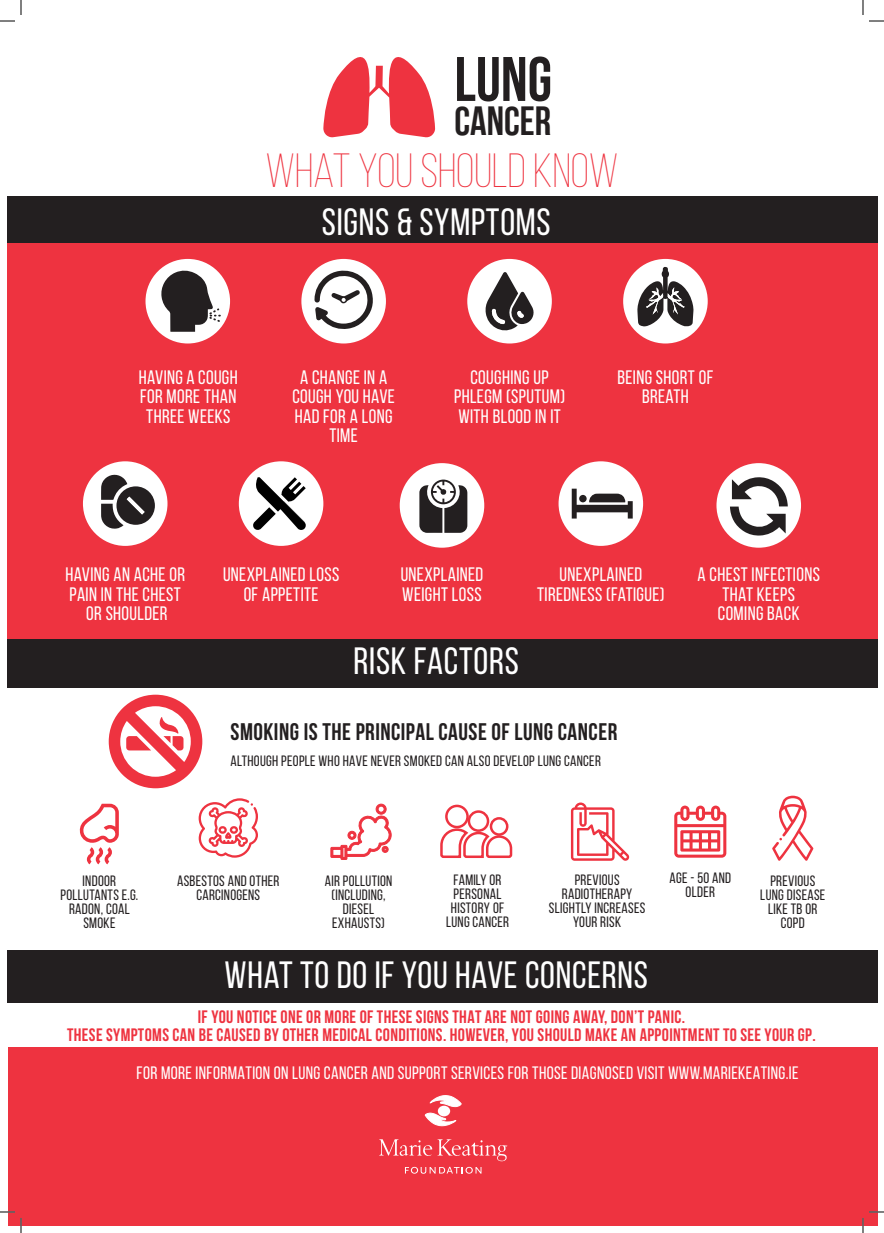
<style>
.page{position:relative;width:884px;height:1233px;background:#fff}
.page>*{position:absolute;margin:0;border:0;box-sizing:border-box;transform-origin:0 0}
.t1{font:62.7px "Bebas Neue";color:#231f20}
.t2{font:300 48px "Bebas Neue";color:#ee3340}
.t3{font:40.7px "Bebas Neue";color:#231f20}
.t4{font:38px "Bebas Neue";letter-spacing:.02em;color:#fff}
.t5{font:700 24px "Bebas Neue";letter-spacing:.02em;color:#231f20}
.t6{font:19.5px/19.5px "Bebas Neue";letter-spacing:.02em;color:#fff;text-align:center}
.t7{font:700 18px/18px "Bebas Neue";letter-spacing:.02em;color:#ee3340;text-align:center}
.t8{font:18px "Bebas Neue";letter-spacing:.02em;color:#fff}
.t9{font:15px/14px "Bebas Neue";letter-spacing:.02em;color:#231f20;text-align:center}
</style>
<div class="page">
<div style="left:7px;top:196px;width:870px;height:52px;background:#231f20"></div>
<div style="left:7px;top:635px;width:870px;height:52px;background:#231f20"></div>
<div style="left:7px;top:950px;width:870px;height:53px;background:#231f20"></div>
<div style="left:7px;top:244px;width:870px;height:395px;background:#ee3340"></div>
<svg style="left:323px;top:57px;width:112px;height:81px"></svg>
<div style="left:145px;top:259px;width:85px;height:84px;background:#fff;border-radius:50%"></div>
<svg style="left:161px;top:270px;width:60px;height:62px"></svg>
<div style="left:301px;top:259px;width:85px;height:84px;background:#fff;border-radius:50%"></div>
<svg style="left:314px;top:269px;width:60px;height:60px"></svg>
<div style="left:623px;top:259px;width:85px;height:84px;background:#fff;border-radius:50%"></div>
<svg style="left:637px;top:267px;width:57px;height:59px"></svg>
<div style="left:467px;top:259px;width:85px;height:84px;background:#fff;border-radius:50%"></div>
<svg style="left:485px;top:272px;width:49px;height:59px"></svg>
<div style="left:83px;top:461px;width:84px;height:85px;background:#fff;border-radius:50%"></div>
<svg style="left:101px;top:473px;width:54px;height:56px"></svg>
<svg style="left:127px;top:496px;width:18px;height:18px"></svg>
<div style="left:239px;top:461px;width:84px;height:85px;background:#fff;border-radius:50%"></div>
<svg style="left:253px;top:477px;width:53px;height:53px"></svg>
<div style="left:558px;top:461px;width:85px;height:85px;background:#fff;border-radius:50%"></div>
<svg style="left:572px;top:488px;width:61px;height:30px"></svg>
<div style="left:579px;top:495px;width:8px;height:7px;background:#231f20;border-radius:50%"></div>
<div style="left:400px;top:463px;width:84px;height:85px;background:#fff;border-radius:50%"></div>
<svg style="left:419px;top:479px;width:48px;height:54px"></svg>
<div style="left:716px;top:463px;width:85px;height:85px;background:#fff;border-radius:50%"></div>
<svg style="left:109px;top:694px;width:93px;height:94px"></svg>
<svg style="left:80px;top:803px;width:39px;height:61px"></svg>
<svg style="left:330px;top:803px;width:61px;height:57px"></svg>
<svg style="left:199px;top:798px;width:59px;height:59px"></svg>
<div style="left:445px;top:804px;width:24px;height:24px;border:2px solid #ee3340;border-radius:50%"></div>
<svg style="left:440px;top:809px;width:73px;height:49px"></svg>
<svg style="left:571px;top:802px;width:58px;height:58px"></svg>
<svg style="left:674px;top:805px;width:52px;height:52px"></svg>
<div style="left:8px;top:1047px;width:869px;height:179px;background:#ee3340"></div>
<svg style="left:379px;top:1139px;width:128px;height:34px"></svg>
<svg style="left:425px;top:1095px;width:37px;height:31px"></svg>
<svg style="left:772px;top:795px;width:41px;height:66px"></svg>
<svg style="left:730px;top:477px;width:58px;height:59px"></svg>
<svg style="left:0;top:1211px;width:15px;height:1px"></svg>
<svg style="left:869px;top:1211px;width:15px;height:1px"></svg>
<svg style="left:0;top:0;width:22px;height:22px"></svg>
<svg style="left:20px;top:1218px;width:2px;height:15px"></svg>
<svg style="left:862px;top:0;width:22px;height:22px"></svg>
<svg style="left:862px;top:1218px;width:2px;height:15px"></svg>
<p class="t1" style="left:454px;top:45px;width:99px">LUNG</p>
<p class="t3" style="left:454px;top:98px;width:98px">CANCER</p>
<p class="t2" style="left:265px;top:145px;width:355px">WHAT YOU SHOULD KNOW</p>
<p class="t4" style="left:322px;top:201px;width:230px">SIGNS &amp; SYMPTOMS</p>
<p class="t6" style="left:139px;top:367px;width:100px">HAVING A COUGH<br>FOR MORE THAN<br>THREE WEEKS</p>
<p class="t6" style="left:292px;top:367px;width:104px">A CHANGE IN A<br>COUGH YOU HAVE<br>HAD FOR A LONG<br>TIME</p>
<p class="t6" style="left:454px;top:367px;width:112px">COUGHING UP<br>PHLEGM (SPUTUM)<br>WITH BLOOD IN IT</p>
<p class="t6" style="left:617px;top:367px;width:97px">BEING SHORT OF<br>BREATH</p>
<p class="t6" style="left:65px;top:564px;width:121px">HAVING AN ACHE OR<br>PAIN IN THE CHEST<br>OR SHOULDER</p>
<p class="t6" style="left:223px;top:564px;width:118px">UNEXPLAINED LOSS<br>OF APPETITE</p>
<p class="t6" style="left:537px;top:564px;width:129px">UNEXPLAINED<br>TIREDNESS (FATIGUE)</p>
<p class="t6" style="left:401px;top:564px;width:84px;text-align:left">UNEXPLAINED<br>WEIGHT LOSS</p>
<p class="t6" style="left:697px;top:564px;width:124px">A CHEST INFECTIONS<br>THAT KEEPS<br>COMING BACK</p>
<p class="t4" style="left:354px;top:640px;width:167px">RISK FACTORS</p>
<p class="t5" style="left:231px;top:719px;width:388px">SMOKING IS THE PRINCIPAL CAUSE OF LUNG CANCER</p>
<p class="t9" style="left:231px;top:754px;width:372px">ALTHOUGH PEOPLE WHO HAVE NEVER SMOKED CAN ALSO DEVELOP LUNG CANCER</p>
<p class="t9" style="left:61px;top:873px;width:79px">INDOOR<br>POLLUTANTS E.G.<br>RADON, COAL<br>SMOKE</p>
<p class="t9" style="left:177px;top:873px;width:104px">ASBESTOS AND OTHER<br>CARCINOGENS</p>
<p class="t9" style="left:325px;top:873px;width:69px">AIR POLLUTION (INCLUDING,<br>DIESEL<br>EXHAUSTS)</p>
<p class="t9" style="left:446px;top:873px;width:64px">FAMILY OR<br>PERSONAL<br>HISTORY OF<br>LUNG CANCER</p>
<p class="t9" style="left:549px;top:873px;width:98px">PREVIOUS<br>RADIOTHERAPY<br>SLIGHTLY INCREASES<br>YOUR RISK</p>
<p class="t9" style="left:669px;top:870px;width:63px">AGE - 50 AND<br>OLDER</p>
<p class="t9" style="left:760px;top:873px;width:66px">PREVIOUS<br>LUNG DISEASE<br>LIKE TB OR<br>COPD</p>
<p class="t4" style="left:225px;top:954px;width:425px">WHAT TO DO IF YOU HAVE CONCERNS</p>
<p class="t7" style="left:67px;top:1007px;width:750px">IF YOU NOTICE ONE OR MORE OF THESE SIGNS THAT ARE NOT GOING AWAY, DON’T PANIC.<br>THESE SYMPTOMS CAN BE CAUSED BY OTHER MEDICAL CONDITIONS. HOWEVER, YOU SHOULD MAKE AN APPOINTMENT TO SEE YOUR GP.</p>
<p class="t8" style="left:137px;top:1062px;width:663px">FOR MORE INFORMATION ON LUNG CANCER AND SUPPORT SERVICES FOR THOSE DIAGNOSED VISIT WWW.MARIEKEATING.IE</p>
</div>
